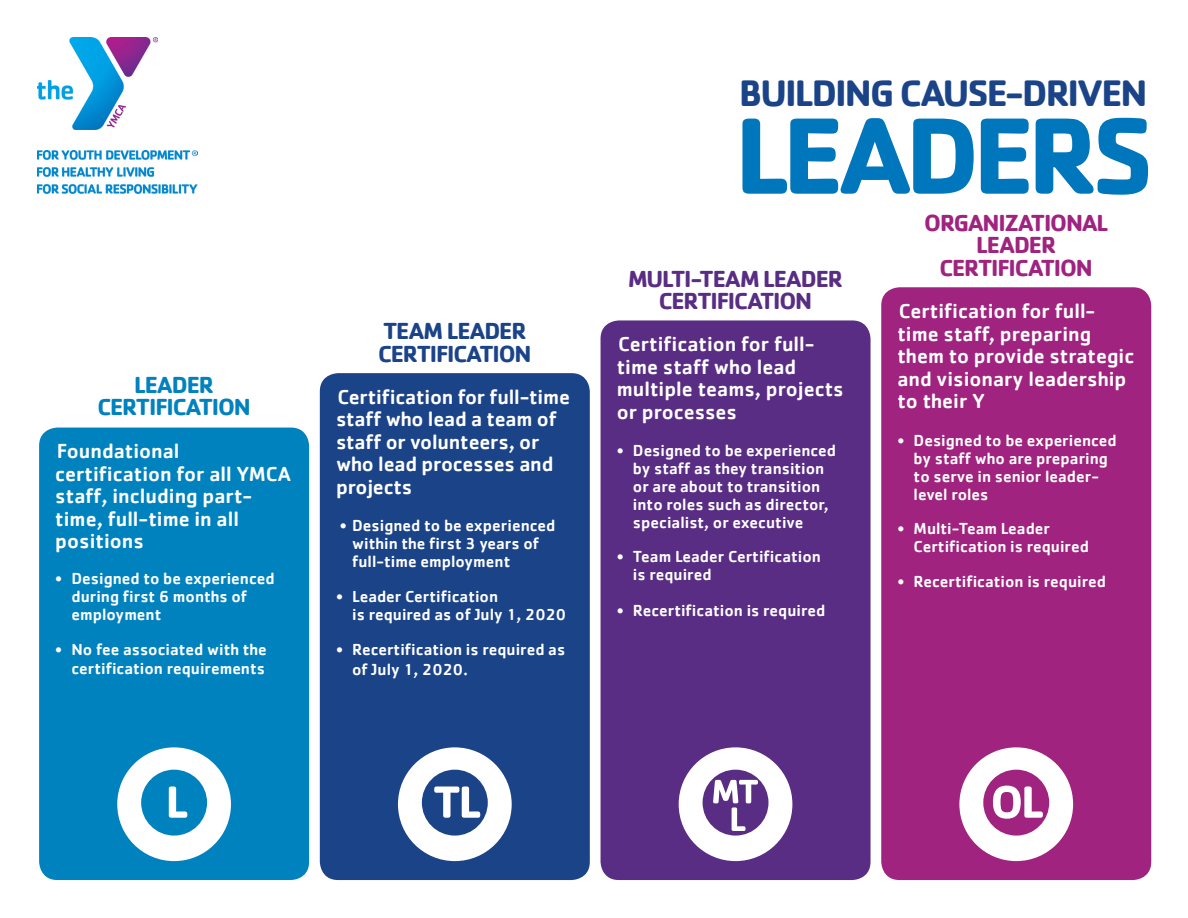
<style>
.page{position:relative;width:1188px;height:918px;background:#fff}
.page>*{position:absolute;margin:0;border:0;box-sizing:border-box;transform-origin:0 0}
.t1{font:700 112.5px "Cachet";letter-spacing:-.06em;color:#0077bd}
.t2{font:700 38.1px "Cachet";letter-spacing:-.05em;color:#1b4387}
.t3{font:700 24px/22.5px "Cachet";letter-spacing:-.045em;color:#9f237f;text-align:center}
.t4{font:700 24px/22.5px "Cachet";letter-spacing:-.045em;color:#592d83;text-align:center}
.t5{font:700 24px/22.5px "Cachet";letter-spacing:-.045em;color:#1b4387}
.t6{font:700 24px/22.5px "Cachet";letter-spacing:-.045em;color:#0082bf;text-align:center}
.t7{font:500 21px/22.5px "Cachet";color:#fff}
.t8{font:500 16.5px/18px "Cachet";color:#fff}
</style>
<div class="page">
<img style="left:38px;top:38px;width:120px;height:92px">
<img style="left:38px;top:150px;width:160px;height:43px">
<div style="left:39px;top:428px;width:270px;height:452px;background:#0082bf;border-radius:18px"></div>
<svg style="left:117px;top:747px;width:114px;height:114px"></svg>
<div style="left:320px;top:373px;width:270px;height:507px;background:#1b4387;border-radius:18px"></div>
<svg style="left:398px;top:747px;width:114px;height:114px"></svg>
<div style="left:601px;top:320px;width:270px;height:560px;background:#592d83;border-radius:18px"></div>
<svg style="left:679px;top:747px;width:113px;height:114px"></svg>
<div style="left:881px;top:287px;width:270px;height:593px;background:#9f237f;border-radius:18px"></div>
<svg style="left:959px;top:747px;width:114px;height:114px"></svg>
<p class="t6" style="left:97px;top:373px;width:155px">LEADER<br>CERTIFICATION</p>
<p class="t7" style="left:55px;top:440px;width:237px">Foundational certification for all YMCA staff, including part&shy;time, full-time in all positions</p>
<p class="t8" style="left:72px;top:569px;width:205px;text-indent:-16px">• Designed to be experienced during first 6 months of employment</p>
<p class="t8" style="left:55px;top:639px;width:213px;line-height:19.5px;text-align:right">• No fee associated with the certification requirements</p>
<p class="t5" style="left:378px;top:319px;width:155px">TEAM LEADER<br>CERTIFICATION</p>
<p class="t7" style="left:336px;top:385px;width:235px">Certification for full-time staff who lead a team of staff or volunteers, or who lead processes and projects</p>
<p class="t8" style="left:352px;top:516px;width:205px;text-indent:-12px">• Designed to be experienced within the first 3 years of full-time employment</p>
<p class="t8" style="left:352px;top:587px;width:215px;text-indent:-16px">• Leader Certification<br>is required as of July 1, 2020</p>
<p class="t8" style="left:352px;top:640px;width:215px;line-height:19.5px;text-indent:-16px">• Recertification is required as of July 1, 2020.</p>
<p class="t2" style="left:739px;top:69px;width:410px">BUILDING CAUSE-DRIVEN</p>
<p class="t1" style="left:734px;top:83px;width:421px">LEADERS</p>
<p class="t4" style="left:628px;top:266px;width:216px">MULTI-TEAM LEADER<br>CERTIFICATION</p>
<p class="t7" style="left:617px;top:332px;width:229px">Certification for full&shy;time staff who lead multiple teams, projects or processes</p>
<p class="t8" style="left:633px;top:441px;width:205px;text-indent:-16px">• Designed to be experienced by staff as they transition or are about to transition into roles such as director, specialist, or executive</p>
<p class="t8" style="left:633px;top:548px;width:189px;text-indent:-16px">• Team Leader Certification is required</p>
<p class="t8" style="left:617px;top:601px;width:210px">• Recertification is required</p>
<p class="t3" style="left:924px;top:210px;width:185px">ORGANIZATIONAL<br>LEADER<br>CERTIFICATION</p>
<p class="t7" style="left:897px;top:299px;width:239px">Certification for full&shy;time staff, preparing them to provide strategic and visionary leadership to their Y</p>
<p class="t8" style="left:914px;top:431px;width:205px;text-indent:-16px">• Designed to be experienced by staff who are preparing to serve in senior leader&shy;level roles</p>
<p class="t8" style="left:914px;top:519px;width:177px;text-indent:-16px">• Multi-Team Leader<br>Certification is required</p>
<p class="t8" style="left:897px;top:573px;width:210px">• Recertification is required</p>
</div>
